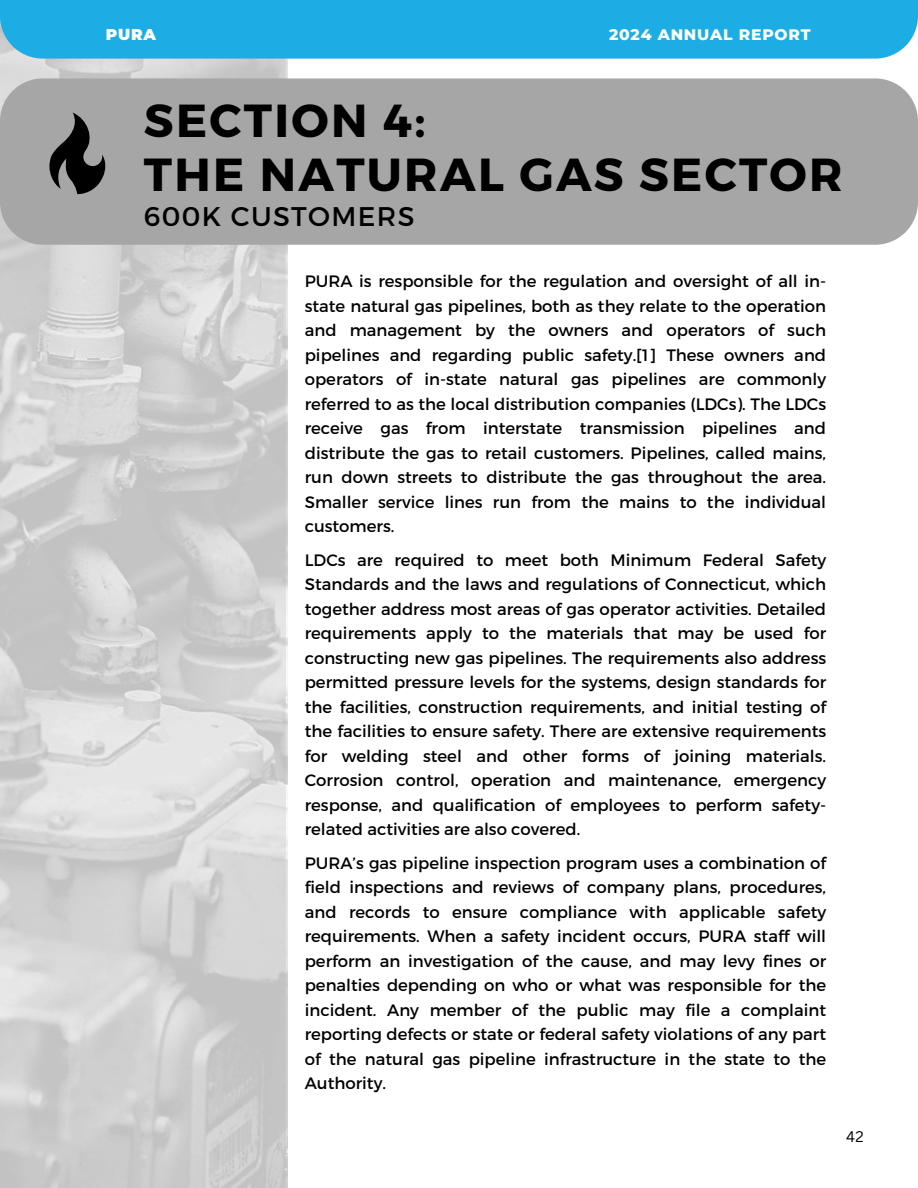
<style>
.page{position:relative;width:918px;height:1188px;background:#fff}
.page>*{position:absolute;margin:0;border:0;box-sizing:border-box;transform-origin:0 0}
.t1{font:700 46.2px/54px "Montserrat";letter-spacing:.05em;color:#000}
.t2{font:27px "Montserrat";letter-spacing:.05em;color:#000}
.t3{font:16.5px/24.5px "Montserrat";color:#000;text-align:justify}
.t4{font:800 15.6px "Montserrat";letter-spacing:.05em;color:#fff}
.t5{font:900 15.6px "Montserrat";color:#fff}
.t6{font:15px "Canva Sans";color:#000}
</style>
<div class="page">
<svg style="left:0;top:59px;width:286px;height:1129px;background:#d1d1d1"></svg>
<div style="left:0;top:0;width:918px;height:59px;background:#1cade4"></div>
<div style="left:0;top:78px;width:918px;height:167px;background:#a6a6a6"></div>
<svg style="left:45px;top:113px;width:61px;height:81px;background:#5e5e5e"></svg>
<p class="t5" style="left:106px;top:25px;width:52px">PURA</p>
<p class="t4" style="left:609px;top:25px;width:203px">2024 ANNUAL REPORT</p>
<p class="t1" style="left:144px;top:92px;width:700px">SECTION 4:<br>THE NATURAL GAS SECTOR</p>
<p class="t2" style="left:144px;top:199px;width:272px">600K CUSTOMERS</p>
<h2 class="t3" style="left:305px;top:268px;width:523px">PURA is responsible for the regulation and oversight of all in&shy;state natural gas pipelines, both as they relate to the operation and management by the owners and operators of such pipelines and regarding public safety.[1] These owners and operators of in-state natural gas pipelines are commonly referred to as the local distribution companies (LDCs). The LDCs receive gas from interstate transmission pipelines and distribute the gas to retail customers. Pipelines, called mains, run down streets to distribute the gas throughout the area.<br>Smaller service lines run from the mains to the individual customers.</h2>
<h2 class="t3" style="left:305px;top:547px;width:523px">LDCs are required to meet both Minimum Federal Safety Standards and the laws and regulations of Connecticut, which together address most areas of gas operator activities. Detailed requirements apply to the materials that may be used for constructing new gas pipelines. The requirements also address permitted pressure levels for the systems, design standards for the facilities, construction requirements, and initial testing of the facilities to ensure safety. There are extensive requirements for welding steel and other forms of joining materials.<br>Corrosion control, operation and maintenance, emergency response, and qualification of employees to perform safety&shy;related activities are also covered.</h2>
<p class="t3" style="left:305px;top:850px;width:523px">PURA’s gas pipeline inspection program uses a combination of field inspections and reviews of company plans, procedures, and records to ensure compliance with applicable safety requirements. When a safety incident occurs, PURA staff will perform an investigation of the cause, and may levy fines or penalties depending on who or what was responsible for the incident. Any member of the public may file a complaint reporting defects or state or federal safety violations of any part of the natural gas pipeline infrastructure in the state to the Authority.</p>
<h1 class="t6" style="left:846px;top:1126px;width:19px">42</h1>
</div>
